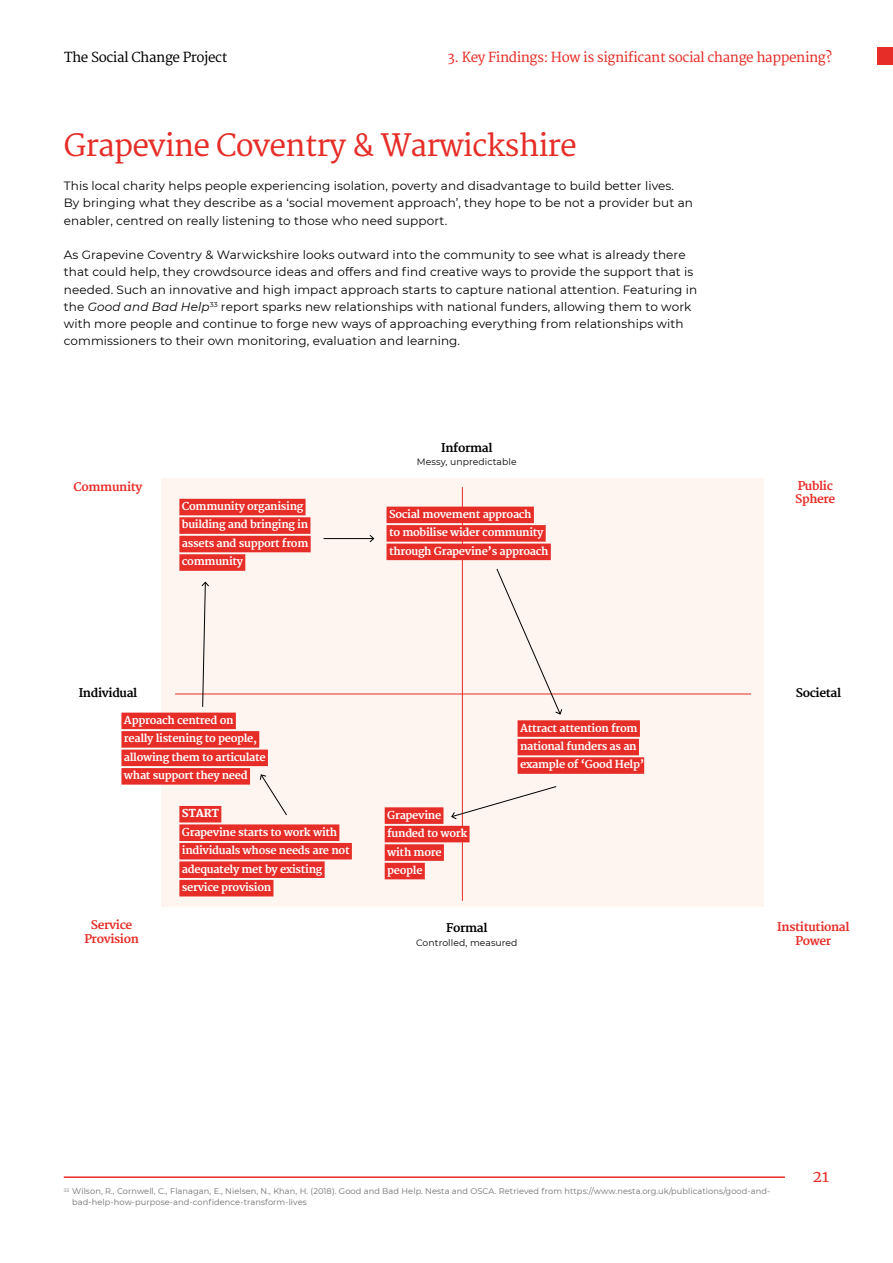
<style>
.page{position:relative;width:893px;height:1263px;background:#fff}
.page>*{position:absolute;margin:0;border:0;box-sizing:border-box;transform-origin:0 0}
.t1{font:30px "Merriweather";letter-spacing:-.03em;color:#e62d28}
.t2{font:16.5px "Merriweather";color:#e62d28}
.t3{font:13.5px "Merriweather";letter-spacing:-.03em;color:#e62d28}
.t4{font:13.5px "Merriweather";letter-spacing:-.03em;color:#000}
.t5{font:12px/17.2px "Montserrat";letter-spacing:.01em;color:#000}
.t6{font:700 11.7px/13.6px "Merriweather";letter-spacing:-.03em;color:#e62d28;text-align:center}
.t7{font:700 11.7px "Merriweather";letter-spacing:-.03em;color:#000}
.t8{font:700 10.65px/18.5px "Merriweather";letter-spacing:-.03em;color:#fff}
.t9{font:800 10.65px "Merriweather";letter-spacing:-.03em;color:#fff}
.t10{font:9.3px "Montserrat";letter-spacing:.01em;color:#000}
.t11{font:8.25px/10.5px "Montserrat";letter-spacing:.01em;color:#706f6f}
.s1{font-style:italic}
</style>
<div class="page">
<div style="left:877px;top:47px;width:16px;height:17px;background:#e62d28"></div>
<hr style="left:64px;top:1176px;width:721px;height:2px;background:#e62d28">
<div style="left:161px;top:479px;width:602px;height:428px;background:#fef5f1"></div>
<hr style="left:462px;top:487px;width:1px;height:414px;background:#e62d28">
<hr style="left:175px;top:694px;width:576px;height:1px;background:#e62d28">
<div style="left:179px;top:499px;width:127px;height:16px;background:#e62d28"></div>
<div style="left:179px;top:517px;width:131px;height:17px;background:#e62d28"></div>
<div style="left:179px;top:536px;width:132px;height:16px;background:#e62d28"></div>
<div style="left:179px;top:554px;width:66px;height:17px;background:#e62d28"></div>
<div style="left:387px;top:507px;width:147px;height:16px;background:#e62d28"></div>
<div style="left:387px;top:525px;width:159px;height:17px;background:#e62d28"></div>
<div style="left:387px;top:544px;width:164px;height:16px;background:#e62d28"></div>
<div style="left:518px;top:720px;width:122px;height:17px;background:#e62d28"></div>
<div style="left:518px;top:739px;width:121px;height:16px;background:#e62d28"></div>
<div style="left:518px;top:757px;width:126px;height:17px;background:#e62d28"></div>
<div style="left:385px;top:807px;width:58px;height:17px;background:#e62d28"></div>
<div style="left:385px;top:826px;width:85px;height:16px;background:#e62d28"></div>
<div style="left:385px;top:844px;width:59px;height:17px;background:#e62d28"></div>
<div style="left:385px;top:863px;width:40px;height:16px;background:#e62d28"></div>
<div style="left:121px;top:713px;width:115px;height:16px;background:#e62d28"></div>
<div style="left:121px;top:731px;width:138px;height:17px;background:#e62d28"></div>
<div style="left:121px;top:749px;width:147px;height:17px;background:#e62d28"></div>
<div style="left:121px;top:768px;width:129px;height:17px;background:#e62d28"></div>
<div style="left:179px;top:806px;width:42px;height:16px;background:#e62d28"></div>
<div style="left:179px;top:824px;width:160px;height:17px;background:#e62d28"></div>
<div style="left:179px;top:843px;width:173px;height:16px;background:#e62d28"></div>
<div style="left:179px;top:861px;width:146px;height:17px;background:#e62d28"></div>
<div style="left:179px;top:880px;width:94px;height:16px;background:#e62d28"></div>
<svg style="left:496px;top:568px;width:67px;height:147px"></svg>
<svg style="left:451px;top:786px;width:106px;height:34px"></svg>
<svg style="left:259px;top:774px;width:28px;height:42px"></svg>
<svg style="left:201px;top:581px;width:9px;height:126px"></svg>
<hr style="left:324px;top:538px;width:50px;height:1px;background:#000">
<svg style="left:369px;top:535px;width:6px;height:8px"></svg>
<p class="t4" style="left:64px;top:49px;width:165px">The Social Change Project</p>
<p class="t3" style="left:448px;top:49px;width:386px">3. Key Findings: How is significant social change happening?</p>
<h1 class="t1" style="left:64px;top:128px;width:515px">Grapevine Coventry &amp; Warwickshire</h1>
<p class="t5" style="left:64px;top:177px;width:631px">This local charity helps people experiencing isolation, poverty and disadvantage to build better lives.<br>By bringing what they describe as a ‘social movement approach’, they hope to be not a provider but an enabler, centred on really listening to those who need support.</p>
<p class="t5" style="left:64px;top:246px;width:635px">As Grapevine Coventry &amp; Warwickshire looks outward into the community to see what is already there that could help, they crowdsource ideas and offers and find creative ways to provide the support that is needed. Such an innovative and high impact approach starts to capture national attention. Featuring in the <span class="s1">Good and Bad Help</span><sup>33</sup> report sparks new relationships with national funders, allowing them to work with more people and continue to forge new ways of approaching everything from relationships with commissioners to their own monitoring, evaluation and learning.</p>
<p class="t7" style="left:441px;top:441px;width:53px">Informal</p>
<p class="t6" style="left:74px;top:481px;width:70px">Community</p>
<p class="t10" style="left:417px;top:455px;width:101px">Messy, unpredictable</p>
<p class="t8" style="left:182px;top:497px;width:128px">Community organising building and bringing in assets and support from community</p>
<p class="t8" style="left:389px;top:505px;width:161px">Social movement approach<br>to mobilise wider community through Grapevine’s approach</p>
<p class="t7" style="left:79px;top:686px;width:60px">Individual</p>
<p class="t8" style="left:124px;top:711px;width:143px">Approach centred on really listening to people, allowing them to articulate what support they need</p>
<p class="t9" style="left:182px;top:807px;width:39px">START</p>
<p class="t8" style="left:182px;top:823px;width:169px">Grapevine starts to work with individuals whose needs are not adequately met by existing service provision</p>
<p class="t8" style="left:387px;top:806px;width:82px">Grapevine funded to work with more people</p>
<p class="t8" style="left:520px;top:719px;width:126px">Attract attention from national funders as an example of ‘Good Help’</p>
<p class="t6" style="left:795px;top:479px;width:42px;text-align:left">Public<br>Sphere</p>
<p class="t7" style="left:796px;top:686px;width:47px">Societal</p>
<p class="t6" style="left:84px;top:918px;width:56px">Service<br>Provision</p>
<p class="t7" style="left:446px;top:921px;width:43px">Formal</p>
<p class="t6" style="left:777px;top:920px;width:74px">Institutional<br>Power</p>
<p class="t10" style="left:416px;top:936px;width:103px">Controlled, measured</p>
<h2 class="t2" style="left:812px;top:1166px;width:18px">21</h2>
<p class="t11" style="left:72px;top:1186px;width:699px;text-indent:-9px"><sup>33</sup> Wilson, R., Cornwell, C., Flanagan, E., Nielsen, N., Khan, H. (2018). Good and Bad Help. Nesta and OSCA. Retrieved from https://www.nesta.org.uk/publications/good-and&shy;bad-help-how-purpose-and-confidence-transform-lives</p>
</div>
